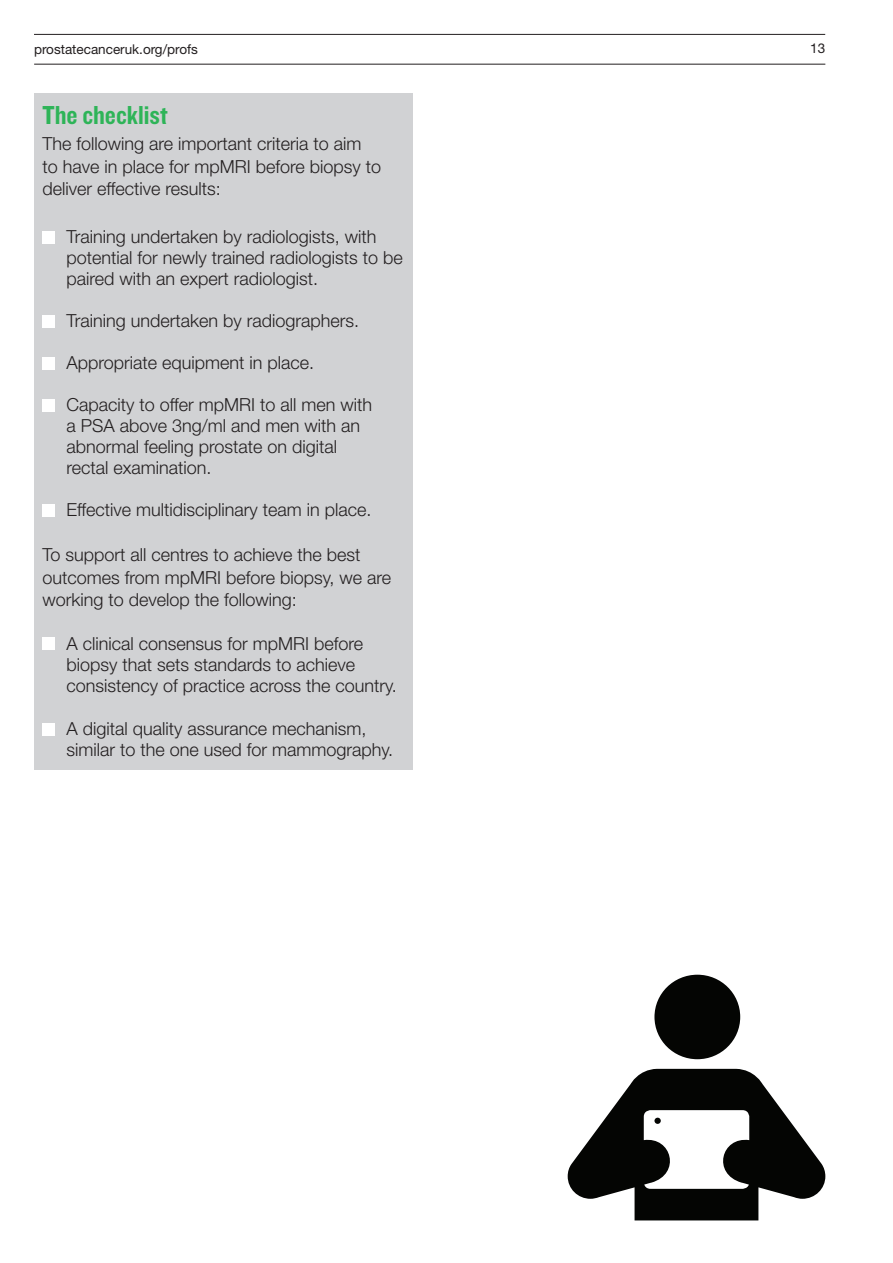
<style>
.page{position:relative;width:893px;height:1263px;background:#fff}
.page>*{position:absolute;margin:0;border:0;box-sizing:border-box;transform-origin:0 0}
.Header_level_1{font:27px "Knockout 50 Welterweight";color:#2eb458}
.Body_copy{font:300 18px/21px "Helvetica Neue LT Std";color:#231f20}
.Page_header{font:13.5px "Helvetica Neue LT Std";color:#231f20}
</style>
<div class="page">
<hr style="left:34px;top:34px;width:791px;height:1px;background:#231f20">
<hr style="left:34px;top:64px;width:791px;height:1px;background:#231f20">
<div style="left:654px;top:975px;width:86px;height:84px;background:#040503;border-radius:50%"></div>
<svg style="left:568px;top:1069px;width:257px;height:151px"></svg>
<div style="left:34px;top:94px;width:378px;height:675px;background:#d1d2d4"></div>
<div style="left:43px;top:231px;width:12px;height:12px;background:#fff"></div>
<div style="left:43px;top:315px;width:12px;height:12px;background:#fff"></div>
<div style="left:43px;top:357px;width:12px;height:12px;background:#fff"></div>
<div style="left:43px;top:399px;width:12px;height:12px;background:#fff"></div>
<div style="left:43px;top:504px;width:12px;height:12px;background:#fff"></div>
<div style="left:43px;top:638px;width:12px;height:12px;background:#fff"></div>
<div style="left:43px;top:723px;width:12px;height:12px;background:#fff"></div>
<p class="Page_header" style="left:34px;top:41px;width:165px">prostatecanceruk.org/profs</p>
<p class="Page_header" style="left:810px;top:40px;width:17px">13</p>
<p class="Header_level_1" style="left:43px;top:97px;width:127px">The checklist</p>
<p class="Body_copy" style="left:43px;top:132px;width:340px;line-height:22.5px">The following are important criteria to aim to have in place for mpMRI before biopsy to deliver effective results:</p>
<p class="Body_copy" style="left:67px;top:226px;width:338px">Training undertaken by radiologists, with potential for newly trained radiologists to be paired with an expert radiologist.</p>
<p class="Body_copy" style="left:67px;top:310px;width:294px">Training undertaken by radiographers.</p>
<p class="Body_copy" style="left:67px;top:352px;width:249px">Appropriate equipment in place.</p>
<p class="Body_copy" style="left:67px;top:394px;width:307px">Capacity to offer mpMRI to all men with a PSA above 3ng/ml and men with an abnormal feeling prostate on digital rectal examination.</p>
<p class="Body_copy" style="left:67px;top:499px;width:307px">Effective multidisciplinary team in place.</p>
<p class="Body_copy" style="left:43px;top:543px;width:350px;line-height:22.5px">To support all centres to achieve the best outcomes from mpMRI before biopsy, we are working to develop the following:</p>
<p class="Body_copy" style="left:67px;top:632px;width:332px">A clinical consensus for mpMRI before biopsy that sets standards to achieve consistency of practice across the country.</p>
<p class="Body_copy" style="left:67px;top:718px;width:328px">A digital quality assurance mechanism, similar to the one used for mammography.</p>
</div>
